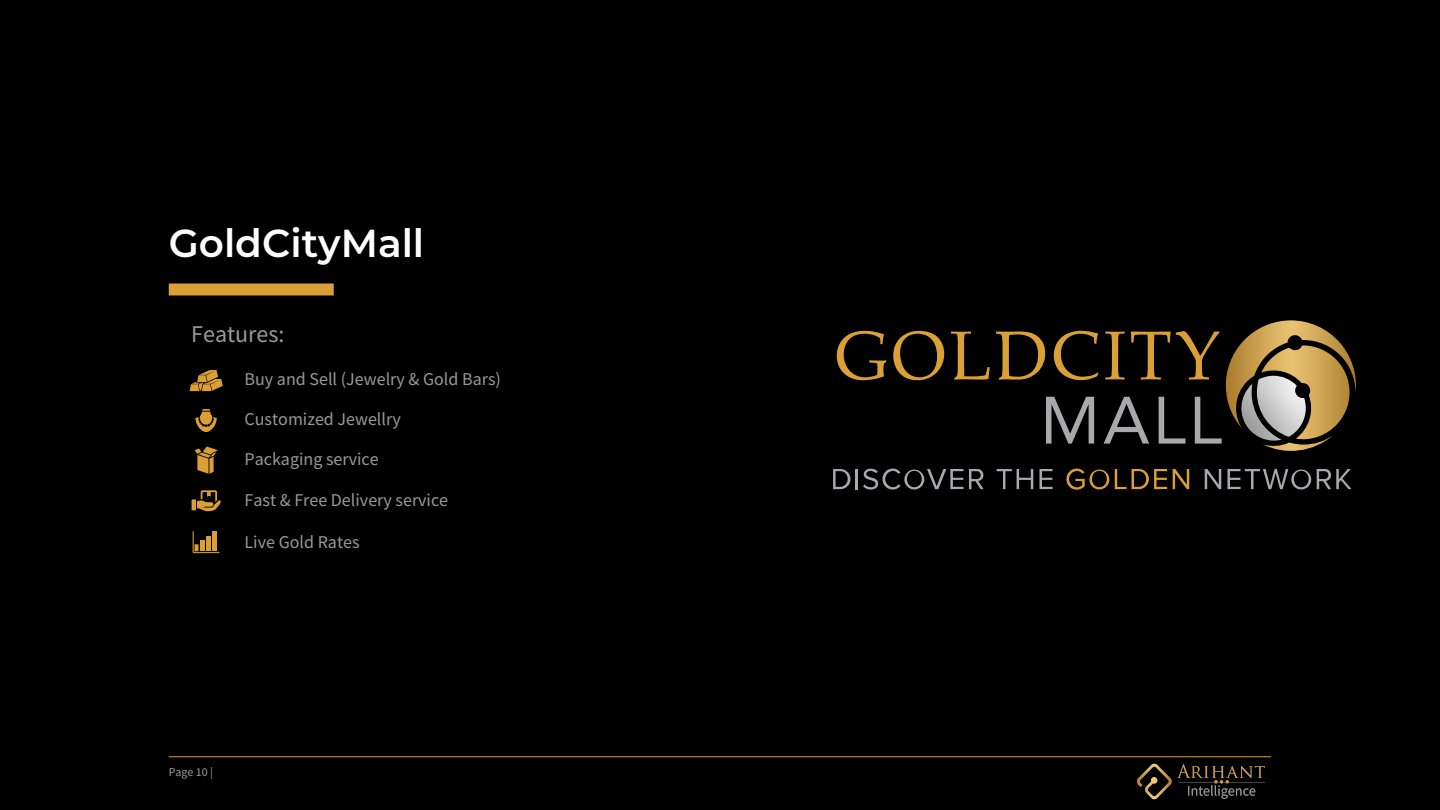
<style>
.page{position:relative;width:1440px;height:810px;background:#000}
.page>*{position:absolute;margin:0;border:0;box-sizing:border-box;transform-origin:0 0}
.t1{font:600 39px "Montserrat";color:#fff}
.t2{font:24px "Source Sans Pro";color:#999}
.t3{font:18px/39.6px "Source Sans Pro";color:#999}
.t4{font:12px "Source Sans Pro";color:#999}
</style>
<div class="page">
<div style="left:169px;top:284px;width:165px;height:12px;background:#da9f35"></div>
<hr style="left:169px;top:756px;width:1102px;height:1px;background:#da9f35">
<svg style="left:190px;top:370px;width:33px;height:21px"></svg>
<svg style="left:195px;top:409px;width:22px;height:23px"></svg>
<svg style="left:195px;top:446px;width:23px;height:28px"></svg>
<svg style="left:192px;top:490px;width:29px;height:21px"></svg>
<svg style="left:193px;top:531px;width:27px;height:22px"></svg>
<svg style="left:837px;top:331px;width:49px;height:49px"></svg>
<svg style="left:893px;top:331px;width:51px;height:49px"></svg>
<svg style="left:951px;top:331px;width:39px;height:49px"></svg>
<svg style="left:996px;top:331px;width:49px;height:49px"></svg>
<svg style="left:1054px;top:331px;width:44px;height:49px"></svg>
<svg style="left:1046px;top:397px;width:48px;height:47px"></svg>
<svg style="left:1104px;top:320px;width:252px;height:131px"></svg>
<svg style="left:833px;top:469px;width:18px;height:20px"></svg>
<hr style="left:856px;top:469px;width:2px;height:20px;background:#a7a9ac">
<svg style="left:863px;top:469px;width:121px;height:21px"></svg>
<svg style="left:997px;top:469px;width:36px;height:20px"></svg>
<svg style="left:1039px;top:469px;width:14px;height:20px"></svg>
<svg style="left:1066px;top:469px;width:101px;height:21px"></svg>
<svg style="left:1173px;top:469px;width:16px;height:20px"></svg>
<svg style="left:1205px;top:469px;width:16px;height:20px"></svg>
<svg style="left:1227px;top:469px;width:84px;height:21px"></svg>
<svg style="left:1317px;top:469px;width:35px;height:20px"></svg>
<svg style="left:1137px;top:763px;width:128px;height:37px"></svg>
<h1 class="t1" style="left:169px;top:216px;width:257px">GoldCityMall</h1>
<h2 class="t2" style="left:191px;top:319px;width:95px">Features:</h2>
<p class="t3" style="left:245px;top:360px;width:258px">Buy and Sell (Jewelry &amp; Gold Bars)</p>
<p class="t3" style="left:245px;top:400px;width:158px">Customized Jewellry<br>Packaging service</p>
<p class="t3" style="left:245px;top:480px;width:205px">Fast &amp; Free Delivery service</p>
<p class="t3" style="left:245px;top:522px;width:117px">Live Gold Rates</p>
<p class="t4" style="left:169px;top:764px;width:46px">Page 10 |</p>
</div>
